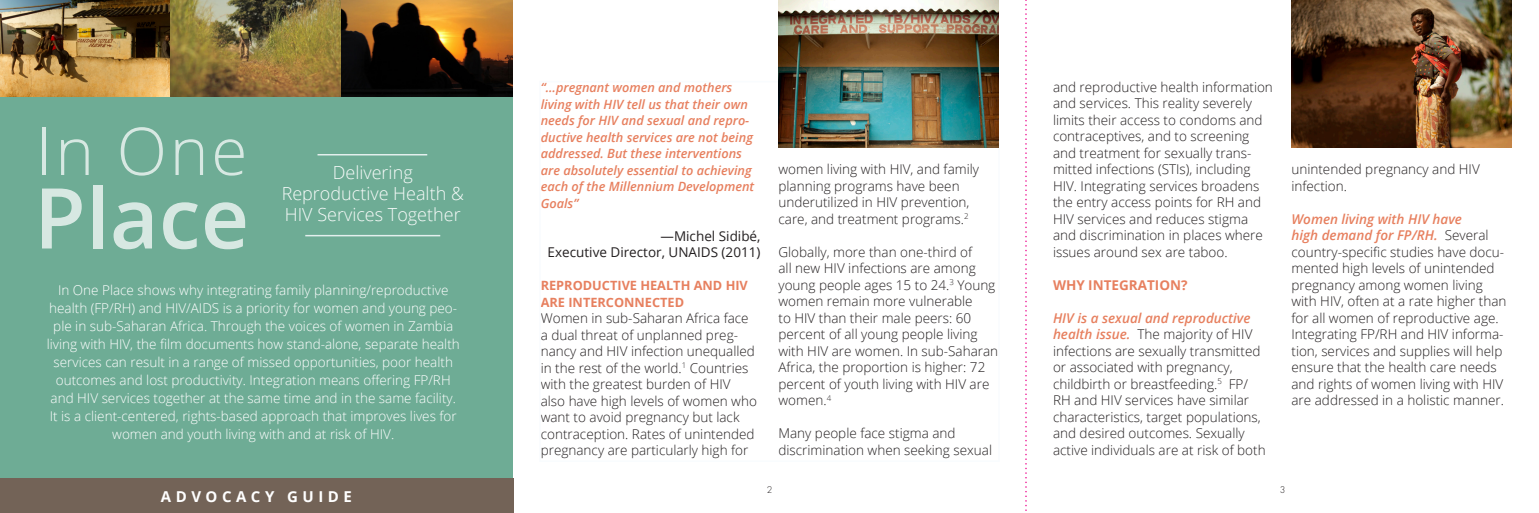
<style>
.page{position:relative;width:1539px;height:513px;background:#fff}
.page>*{position:absolute;margin:0;border:0;box-sizing:border-box;transform-origin:0 0}
.t1{font:600 84px "Open Sans";letter-spacing:.005em;color:rgb(255 255 255/.86)}
.t2{font:300 66px "Open Sans";color:rgb(255 255 255/.86)}
.t3{font:300 18px/21px "Open Sans";color:#fff;text-align:center}
.t4{font:700 15px "Open Sans";letter-spacing:.3em;color:#fff}
.t5{font:300 13.5px/16.5px "Open Sans";color:#231f20}
.intro_para{font:300 13.5px/18px "Open Sans";color:#fff;text-align:center}
.HeadersTop_Level{font:13.5px "Open Sans";color:#231f20}
.t6{font:700 13.5px "Open Sans";color:#e7805f}
.HeadersTop_Level-2{font:italic 600 12.75px/16.5px "Open Sans";color:#e7805f}
.HeadersTop_Level-3{font:700 12.75px/16.5px "Open Sans";color:#e7805f}
.t7{font:300 9px "Futura";color:#231f20}
.s1{font-weight:600;font-style:italic;color:#e7805f}
</style>
<div class="page">
<div style="left:0;top:89px;width:513px;height:424px;background:#6eac95"></div>
<img style="left:0;top:0;width:513px;height:97px">
<div style="left:0;top:479px;width:514px;height:34px;background:#736357"></div>
<svg style="left:1025px;top:0;width:2px;height:511px"></svg>
<img style="left:778px;top:0;width:221px;height:148px">
<img style="left:1292px;top:0;width:220px;height:148px">
<hr style="left:318px;top:154px;width:109px;height:1px;background:#f9fcfe">
<hr style="left:305px;top:235px;width:135px;height:1px;background:#f9fcfe">
<h2 class="t2" style="left:36px;top:106px;width:213px">In One</h2>
<h1 class="t1" style="left:34px;top:160px;width:217px">Place</h1>
<h3 class="t3" style="left:282px;top:162px;width:184px">Delivering<br>Reproductive Health &amp;<br>HIV Services Together</h3>
<p class="intro_para" style="left:47px;top:280px;width:415px">In One Place shows why integrating family planning/reproductive health (FP/RH) and HIV/AIDS is a priority for women and young peo&shy;ple in sub-Saharan Africa. Through the voices of women in Zambia living with HIV, the film documents how stand-alone, separate health services can result in a range of missed opportunities, poor health outcomes and lost productivity. Integration means offering FP/RH and HIV services together at the same time and in the same facility.<br>It is a client-centered, rights-based approach that improves lives for women and youth living with and at risk of HIV.</p>
<p class="t4" style="left:161px;top:486px;width:193px">ADVOCACY GUIDE</p>
<p class="HeadersTop_Level-2" style="left:541px;top:79px;width:215px">“...pregnant women and mothers living with HIV tell us that their own needs for HIV and sexual and repro&shy;ductive health services are not being addressed. But these interventions are absolutely essential to achieving each of the Millennium Development<br>Goals”</p>
<p class="HeadersTop_Level" style="left:661px;top:226px;width:101px">—Michel Sidibé,</p>
<p class="HeadersTop_Level" style="left:548px;top:243px;width:214px">Executive Director, UNAIDS (2011)</p>
<p class="HeadersTop_Level-3" style="left:541px;top:277px;width:209px">REPRODUCTIVE HEALTH AND HIV<br>ARE INTERCONNECTED</p>
<p class="t5" style="left:541px;top:310px;width:218px">Women in sub-Saharan Africa face a dual threat of unplanned preg&shy;nancy and HIV infection unequalled in the rest of the world.<sup>1</sup> Countries with the greatest burden of HIV also have high levels of women who want to avoid pregnancy but lack contraception. Rates of unintended pregnancy are particularly high for</p>
<p class="t5" style="left:778px;top:161px;width:202px">women living with HIV, and family planning programs have been underutilized in HIV prevention, care, and treatment programs.<sup>2</sup></p>
<p class="t5" style="left:778px;top:243px;width:221px">Globally, more than one-third of<br>all new HIV infections are among young people ages 15 to 24.<sup>3</sup> Young women remain more vulnerable<br>to HIV than their male peers: 60 percent of all young people living with HIV are women. In sub-Saharan<br>Africa, the proportion is higher: 72 percent of youth living with HIV are women.<sup>4</sup></p>
<p class="t5" style="left:778px;top:425px;width:215px">Many people face stigma and discrimination when seeking sexual</p>
<p class="t7" style="left:767px;top:484px;width:7px">2</p>
<p class="t5" style="left:1053px;top:78px;width:221px">and reproductive health information and services. This reality severely limits their access to condoms and contraceptives, and to screening and treatment for sexually trans&shy;mitted infections (STIs), including HIV. Integrating services broadens the entry access points for RH and HIV services and reduces stigma and discrimination in places where issues around sex are taboo.</p>
<p class="t6" style="left:1053px;top:276px;width:136px">WHY INTEGRATION?</p>
<p class="t5" style="left:1053px;top:309px;width:214px"><span class="s1">HIV is a sexual and reproductive health issue.</span> The majority of HIV infections are sexually transmitted or associated with pregnancy, childbirth or breastfeeding.<sup>5</sup> FP/ RH and HIV services have similar characteristics, target populations, and desired outcomes. Sexually active individuals are at risk of both</p>
<p class="t5" style="left:1292px;top:161px;width:190px">unintended pregnancy and HIV infection.</p>
<p class="t5" style="left:1292px;top:210px;width:217px"><span class="s1">Women living with HIV have<br>high demand for FP/RH.</span> Several country-specific studies have docu&shy;mented high levels of unintended pregnancy among women living with HIV, often at a rate higher than for all women of reproductive age.<br>Integrating FP/RH and HIV informa&shy;tion, services and supplies will help ensure that the health care needs and rights of women living with HIV are addressed in a holistic manner.</p>
<p class="t7" style="left:1280px;top:484px;width:7px">3</p>
</div>
